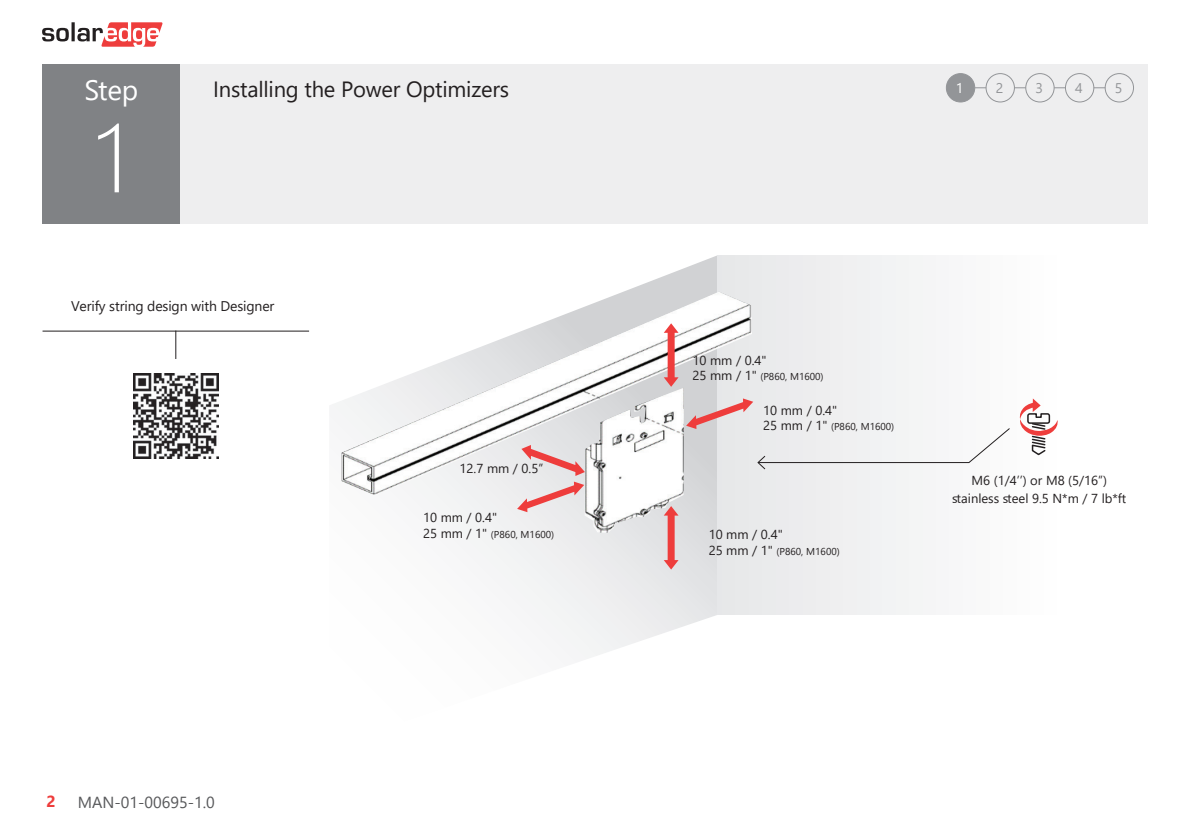
<style>
.page{position:relative;width:1191px;height:840px;background:#fff}
.page>*{position:absolute;margin:0;border:0;box-sizing:border-box;transform-origin:0 0}
.t1{font:300 96px "Segoe UI";color:#fff}
.t2{font:28px "Segoe UI";color:#fff}
.t3{font:22px "Segoe UI";letter-spacing:-.01em;color:#231f20}
.t4{font:16px "Segoe UI";color:#57585a}
.t5{font:700 16px "Segoe UI";color:#ee3d3c}
.t6{font:14px "Segoe UI";letter-spacing:-.01em;color:#231f20}
.t7{font:14px "Segoe UI";color:#939598}
.t8{font:14px "Segoe UI";color:#fff}
.t9{font:13px/18px "Segoe UI";color:#231f20;text-align:center}
.t10{font:10px "Segoe UI";color:#231f20}
.s1{font-weight:600;font-size:12.4px;color:#fff}
.s2{font-size:13px}
</style>
<div class="page">
<svg style="left:333px;top:255px;width:384px;height:404px"></svg>
<div style="left:43px;top:64px;width:1105px;height:159px;background:#eeeeef"></div>
<div style="left:1104px;top:73px;width:30px;height:29px;border:1px solid #939598;border-radius:50%"></div>
<div style="left:1065px;top:73px;width:29px;height:29px;border:1px solid #939598;border-radius:50%"></div>
<div style="left:1025px;top:73px;width:29px;height:29px;border:1px solid #939598;border-radius:50%"></div>
<div style="left:985px;top:73px;width:30px;height:29px;border:1px solid #939598;border-radius:50%"></div>
<div style="left:946px;top:74px;width:28px;height:28px;background:#939598;border-radius:50%"></div>
<div style="left:946px;top:73px;width:29px;height:29px;border:1px solid #939598;border-radius:50%"></div>
<svg style="left:1093px;top:87px;width:12px;height:1px"></svg>
<svg style="left:974px;top:87px;width:12px;height:1px"></svg>
<div style="left:43px;top:64px;width:137px;height:159px;background:#808285"></div>
<svg style="left:42px;top:22px;width:121px;height:25px"></svg>
<div style="left:717px;top:255px;width:343px;height:359px;background:#f3f4f4"></div>
<img style="left:584px;top:495px;width:100px;height:37px">
<img style="left:341px;top:291px;width:411px;height:204px">
<svg style="left:663px;top:506px;width:15px;height:63px"></svg>
<svg style="left:663px;top:323px;width:15px;height:63px"></svg>
<svg style="left:517px;top:441px;width:68px;height:74px;background:#e8c9ca"></svg>
<img style="left:133px;top:373px;width:85px;height:85px">
<svg style="left:686px;top:394px;width:324px;height:76px"></svg>
<hr style="left:43px;top:330px;width:266px;height:1px;background:#231f20">
<svg style="left:175px;top:330px;width:1px;height:29px"></svg>
<svg style="left:1019px;top:398px;width:39px;height:58px"></svg>
<p class="t2" style="left:84px;top:64px;width:55px">Step</p>
<p class="t1" style="left:94px;top:68px;width:36px">1</p>
<p class="t3" style="left:213px;top:68px;width:297px">Installing the Power Optimizers</p>
<p class="t8" style="left:956px;top:74px;width:9px">1</p>
<p class="t7" style="left:995px;top:74px;width:9px">2</p>
<p class="t7" style="left:1035px;top:74px;width:9px">3</p>
<p class="t7" style="left:1075px;top:74px;width:9px">4</p>
<p class="t7" style="left:1114px;top:74px;width:9px">5</p>
<p class="t6" style="left:71px;top:293px;width:223px">Verify string design with Designer <span class="s1">FR</span></p>
<p class="t5" style="left:47px;top:785px;width:11px">2</p>
<p class="t4" style="left:78px;top:787px;width:138px">MAN-01-00695-1.0</p>
<p class="t9" style="left:692px;top:350px;width:76px">10 mm / 0.4"</p>
<p class="t10" style="left:692px;top:367px;width:133px"><span class="s2">25 mm / 1"</span> (P860, M1600)</p>
<p class="t9" style="left:459px;top:458px;width:85px">12.7 mm / 0.5”</p>
<p class="t9" style="left:763px;top:400px;width:76px">10 mm / 0.4"</p>
<p class="t10" style="left:763px;top:417px;width:133px"><span class="s2">25 mm / 1"</span> (P860, M1600)</p>
<p class="t9" style="left:423px;top:507px;width:76px">10 mm / 0.4"</p>
<p class="t10" style="left:423px;top:524px;width:133px"><span class="s2">25 mm / 1"</span> (P860, M1600)</p>
<p class="t9" style="left:708px;top:524px;width:76px">10 mm / 0.4"</p>
<p class="t10" style="left:708px;top:541px;width:133px"><span class="s2">25 mm / 1"</span> (P860, M1600)</p>
<p class="t9" style="left:952px;top:470px;width:175px">M6 (1/4’’) or M8 (5/16”) stainless steel 9.5 N*m / 7 lb*ft</p>
</div>
